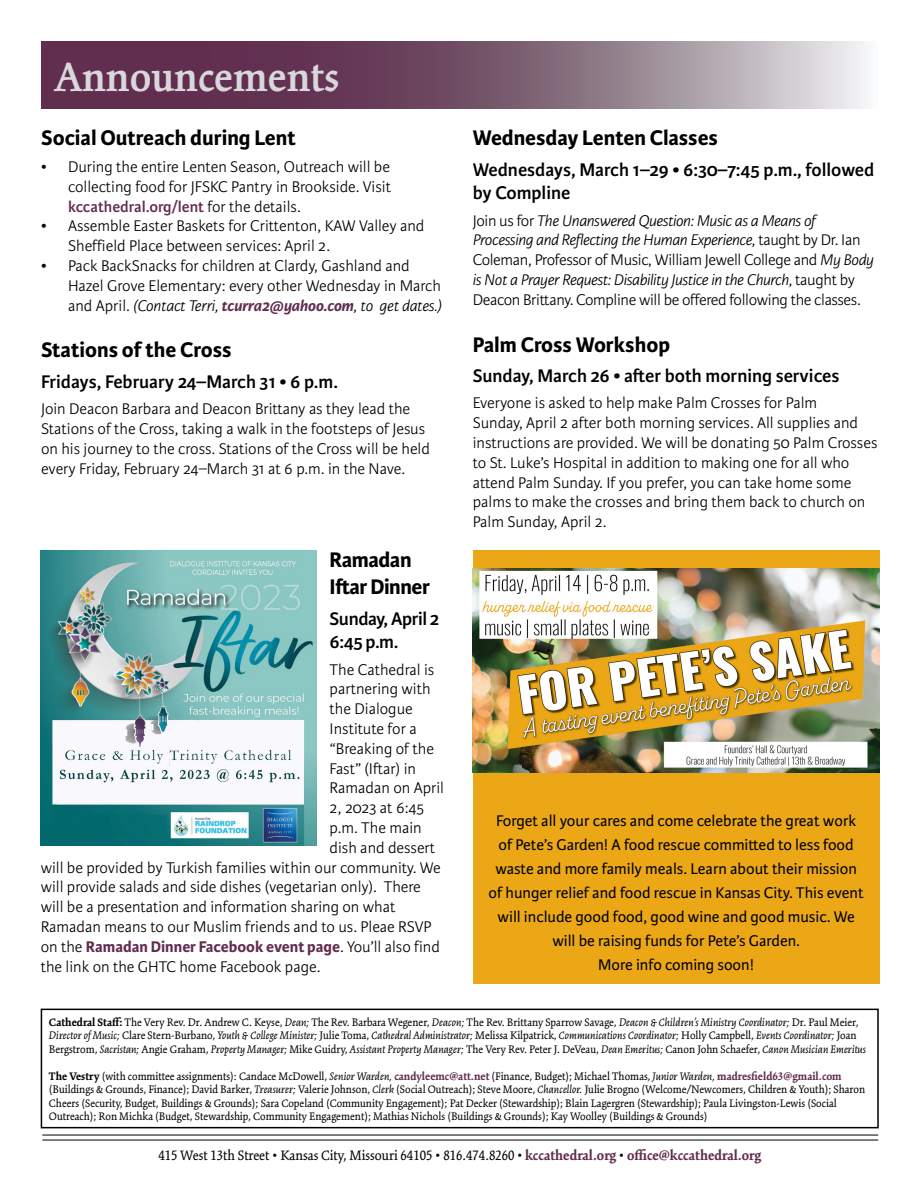
<style>
.page{position:relative;width:918px;height:1188px;background:#fff}
.page>*{position:absolute;margin:0;border:0;box-sizing:border-box;transform-origin:0 0}
.t1{font:600 45px "Kinesis Pro 3";color:#dad7db}
.t2{font:700 22.5px "Karmina Sans";color:#000}
.t3{font:700 22.5px/27px "Karmina Sans";letter-spacing:-.02em;color:#000}
.t4{font:600 19.5px/23.4px "Karmina Sans";color:#000}
.t5{font:600 19.5px/23.4px "Karmina Sans";letter-spacing:-.02em;color:#000}
.t6{font:300 16.5px/19.8px "Karmina Sans";color:#000}
.t7{font:16.5px/24px "Karmina Sans";color:#000;text-align:center}
.t8{font:300 16.5px/19.8px "Karmina Sans";letter-spacing:-.02em;color:#000}
.t9{font:700 16.5px "Karmina Sans";color:#612d50}
.t10{font:15px "Kinesis Pro 3";color:#000}
.t11{font:12px/13.5px "Kinesis Pro 3";color:#000}
.t12{font:italic 12px/13.5px "Kinesis Pro 3";color:#000}
.s1{font-weight:600;color:#612d50}
.s2{font-style:italic}
.s3{font-weight:700;font-style:italic;color:#612d50}
.s4{font-weight:300;color:#000}
.s5{font-weight:700;font-style:normal}
.s6{font-style:normal}
.s7{font-weight:700}
.s8{font-weight:700;color:#612d50}
</style>
<div class="page">
<svg style="left:41px;top:41px;width:824px;height:68px;background:#84657a"></svg>
<hr style="left:42px;top:1135px;width:836px;height:1px;background:#000">
<hr style="left:42px;top:1140px;width:836px;height:1px;background:#000">
<div style="left:41px;top:1009px;width:838px;height:119px;border:2px solid #000"></div>
<img style="left:41px;top:551px;width:275px;height:295px">
<div style="left:473px;top:551px;width:407px;height:433px;background:#eba715"></div>
<img style="left:473px;top:569px;width:407px;height:203px">
<h1 class="t1" style="left:55px;top:51px;width:286px">Announcements</h1>
<h2 class="t2" style="left:41px;top:125px;width:256px">Social Outreach during Lent</h2>
<p class="t6" style="left:68px;top:157px;width:325px;text-align:justify;text-indent:-27px">• During the entire Lenten Season, Outreach will be collecting food for JFSKC Pantry in Brookside. Visit <span class="s1">kccathedral.org/lent</span> for the details.</p>
<p class="t6" style="left:68px;top:217px;width:358px;text-indent:-27px">• Assemble Easter Baskets for Crittenton, KAW Valley and<br>Sheffield Place between services: April 2.</p>
<p class="t6" style="left:68px;top:256px;width:375px;text-indent:-27px">• Pack BackSnacks for children at Clardy, Gashland and<br>Hazel Grove Elementary: every other Wednesday in March and April. <span class="s2">(Contact Terri,</span> <span class="s3">tcurra2@yahoo.com</span><span class="s2">, to get dates.)</span></p>
<h2 class="t2" style="left:41px;top:337px;width:192px">Stations of the Cross</h2>
<p class="t4" style="left:41px;top:370px;width:298px">Fridays, February 24–March 31 • 6 p.m.</p>
<p class="t6" style="left:41px;top:399px;width:390px">Join Deacon Barbara and Deacon Brittany as they lead the Stations of the Cross, taking a walk in the footsteps of Jesus on his journey to the cross. Stations of the Cross will be held every Friday, February 24–March 31 at 6 p.m. in the Nave.</p>
<h2 class="t3" style="left:330px;top:547px;width:102px">Ramadan<br>Iftar Dinner</h2>
<p class="t5" style="left:330px;top:607px;width:112px">Sunday, April 2<br>6:45 p.m.</p>
<p class="t6" style="left:330px;top:660px;width:106px">The Cathedral is</p>
<p class="t6" style="left:330px;top:679px;width:102px">partnering with</p>
<p class="t6" style="left:330px;top:699px;width:85px">the Dialogue</p>
<p class="t6" style="left:330px;top:719px;width:89px">Institute for a</p>
<p class="t6" style="left:330px;top:739px;width:106px">“Breaking of the</p>
<p class="t6" style="left:330px;top:759px;width:88px">Fast” (Iftar) in</p>
<p class="t6" style="left:330px;top:778px;width:116px">Ramadan on April</p>
<p class="t6" style="left:330px;top:798px;width:96px">2, 2023 at 6:45</p>
<p class="t6" style="left:330px;top:818px;width:94px">p.m. The main</p>
<p class="t6" style="left:330px;top:838px;width:107px">dish and dessert</p>
<p class="t6" style="left:41px;top:858px;width:402px">will be provided by Turkish families within our community. We</p>
<p class="t6" style="left:41px;top:877px;width:382px">will provide salads and side dishes (vegetarian only). There</p>
<p class="t6" style="left:41px;top:897px;width:356px">will be a presentation and information sharing on what</p>
<p class="t6" style="left:41px;top:917px;width:393px">Ramadan means to our Muslim friends and to us. Pleae RSVP</p>
<p class="t9" style="left:41px;top:937px;width:401px"><span class="s4">on the</span> Ramadan Dinner Facebook event page<span class="s4">. You’ll also find</span></p>
<p class="t6" style="left:41px;top:957px;width:281px">the link on the GHTC home Facebook page.</p>
<h2 class="t2" style="left:473px;top:125px;width:247px">Wednesday Lenten Classes</h2>
<p class="t4" style="left:473px;top:158px;width:403px">Wednesdays, March 1–29 • 6:30–7:45 p.m., followed by Compline</p>
<p class="t8" style="left:473px;top:211px;width:403px">Join us for <span class="s2">The Unanswered Question: Music as a Means of Processing and Reflecting the Human Experience,</span> taught by Dr. Ian Coleman, Professor of Music, William Jewell College and <span class="s2">My Body is Not a Prayer Request: Disability Justice in the Church,</span> taught by Deacon Brittany. Compline will be offered following the classes.</p>
<h2 class="t2" style="left:473px;top:331px;width:199px">Palm Cross Workshop</h2>
<p class="t4" style="left:473px;top:364px;width:368px">Sunday, March 26 • after both morning services</p>
<p class="t6" style="left:473px;top:393px;width:406px">Everyone is asked to help make Palm Crosses for Palm<br>Sunday, April 2 after both morning services. All supplies and instructions are provided. We will be donating 50 Palm Crosses to St. Luke’s Hospital in addition to making one for all who attend Palm Sunday. If you prefer, you can take home some palms to make the crosses and bring them back to church on Palm Sunday, April 2.</p>
<p class="t7" style="left:489px;top:809px;width:377px">Forget all your cares and come celebrate the great work of Pete’s Garden! A food rescue committed to less food waste and more family meals. Learn about their mission of hunger relief and food rescue in Kansas City. This event will include good food, good wine and good music. We will be raising funds for Pete’s Garden.<br>More info coming soon!</p>
<p class="t12" style="left:49px;top:1015px;width:819px"><span class="s5">Cathedral Staff:</span> <span class="s6">The Very Rev. Dr. Andrew C. Keyse,</span> Dean; <span class="s6">The Rev. Barbara Wegener,</span> Deacon; <span class="s6">The Rev. Brittany Sparrow Savage,</span> Deacon &amp; Children’s Ministry Coordinator; <span class="s6">Dr. Paul Meier,<br></span>Director of Music; <span class="s6">Clare Stern-Burbano,</span> Youth &amp; College Minister; <span class="s6">Julie Toma,</span> Cathedral Administrator; <span class="s6">Melissa Kilpatrick,</span> Communications Coordinator; <span class="s6">Holly Campbell,</span> Events Coordinator; <span class="s6">Joan<br>Bergstrom,</span> Sacristan; <span class="s6">Angie Graham,</span> Property Manager; <span class="s6">Mike Guidry,</span> Assistant Property Manager; <span class="s6">The Very Rev. Peter J. DeVeau,</span> Dean Emeritus; <span class="s6">Canon John Schaefer,</span> Canon Musician Emeritus</p>
<p class="t11" style="left:49px;top:1069px;width:818px"><span class="s7">The Vestry</span> (with committee assignments): Candace McDowell, <span class="s2">Senior Warden,</span> <span class="s8">candyleemc@att.net</span> (Finance, Budget); Michael Thomas, <span class="s2">Junior Warden,</span> <span class="s8">madresfield63@gmail.com </span>(Buildings &amp; Grounds, Finance); David Barker, <span class="s2">Treasurer;</span> Valerie Johnson, <span class="s2">Clerk</span> (Social Outreach); Steve Moore, <span class="s2">Chancellor.</span> Julie Brogno (Welcome/Newcomers, Children &amp; Youth); Sharon Cheers (Security, Budget, Buildings &amp; Grounds); Sara Copeland (Community Engagement); Pat Decker (Stewardship); Blain Lagergren (Stewardship); Paula Livingston-Lewis (Social Outreach); Ron Michka (Budget, Stewardship, Community Engagement); Mathias Nichols (Buildings &amp; Grounds); Kay Woolley (Buildings &amp; Grounds)</p>
<p class="t10" style="left:158px;top:1146px;width:604px">415 West 13th Street • Kansas City, Missouri 64105 • 816.474.8260 • <span class="s8">kccathedral.org</span> • <span class="s8">office@kccathedral.org</span></p>
</div>
